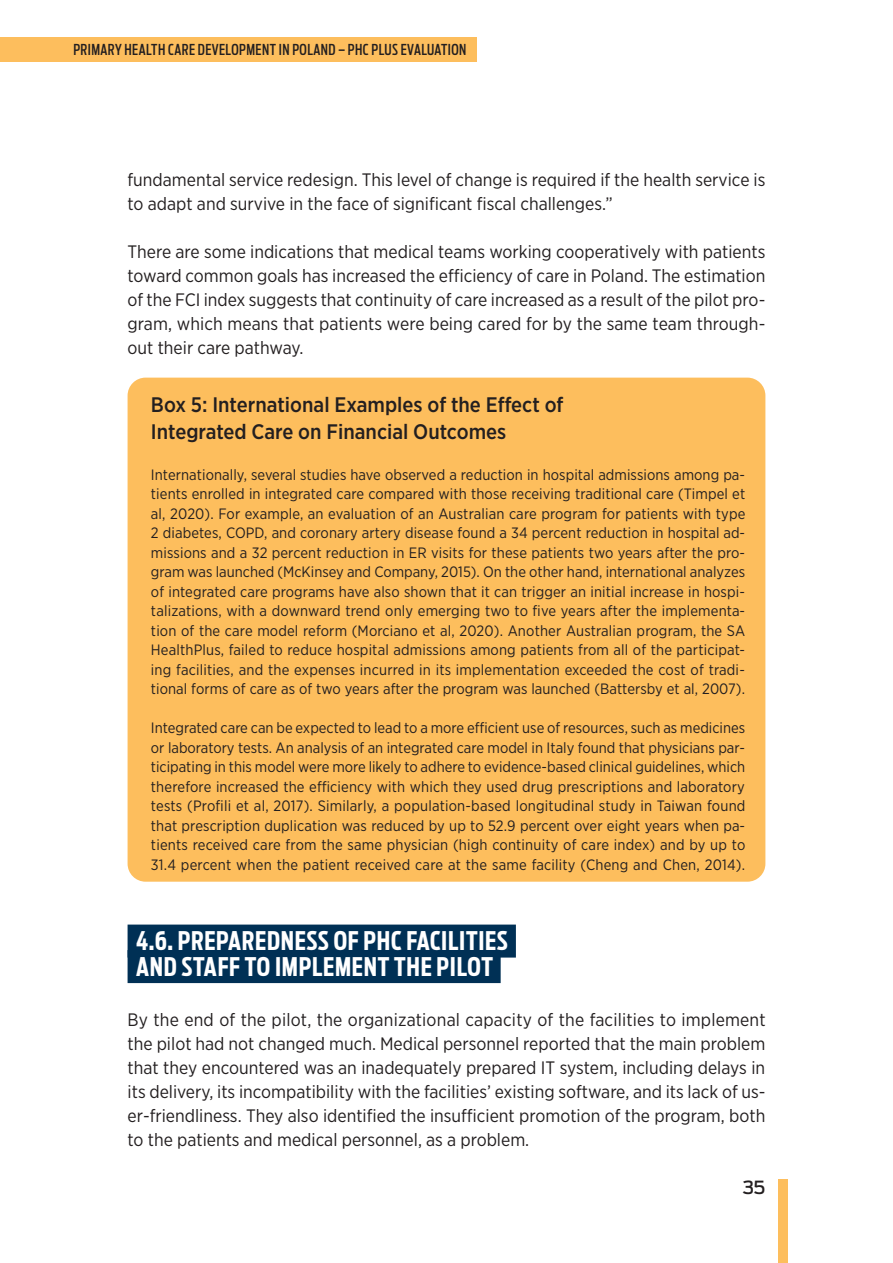
<style>
.page{position:relative;width:893px;height:1263px;background:#fff}
.page>*{position:absolute;margin:0;border:0;box-sizing:border-box;transform-origin:0 0}
.TYTUŁ_MAŁY{font:700 25.5px "Antenna Extra Cond";letter-spacing:.03em;color:#fff}
._01_BODY_TEXT{font:500 21px/27px "Gotham Narrow";color:#231f20}
._01_TEXT_AKAPIT{font:18px/24px "Gotham Narrow";color:#231f20;text-align:justify}
.t1{font:18px "Antenna Md";color:#231f20}
._01_BODY_TEXT-2{font:15px/19.5px "Gotham Narrow";letter-spacing:.005em;color:#231f20;text-align:justify}
.t2{font:500 15px "Antenna Extra Cond";letter-spacing:.03em;color:#231f20}
</style>
<div class="page">
<div style="left:0;top:37px;width:476px;height:25px;background:#fdbe5d"></div>
<div style="left:778px;top:1179px;width:10px;height:84px;background:#fdbe5d"></div>
<div style="left:128px;top:378px;width:637px;height:504px;background:#fdbe5d;border-radius:18px"></div>
<div style="left:128px;top:924px;width:388px;height:33px;background:#003055"></div>
<div style="left:128px;top:950px;width:373px;height:33px;background:#003055"></div>
<p class="t2" style="left:73px;top:40px;width:394px">PRIMARY HEALTH CARE DEVELOPMENT IN POLAND – PHC PLUS EVALUATION</p>
<p class="_01_TEXT_AKAPIT" style="left:128px;top:167px;width:639px">fundamental service redesign. This level of change is required if the health service is to adapt and survive in the face of significant fiscal challenges.”</p>
<p class="_01_TEXT_AKAPIT" style="left:128px;top:239px;width:639px">There are some indications that medical teams working cooperatively with patients toward common goals has increased the efficiency of care in Poland. The estimation of the FCI index suggests that continuity of care increased as a result of the pilot pro&shy;gram, which means that patients were being cared for by the same team through&shy;out their care pathway.</p>
<p class="_01_BODY_TEXT" style="left:151px;top:391px;width:414px">Box 5: International Examples of the Effect of<br>Integrated Care on Financial Outcomes</p>
<p class="_01_BODY_TEXT-2" style="left:151px;top:464px;width:596px">Internationally, several studies have observed a reduction in hospital admissions among pa&shy;tients enrolled in integrated care compared with those receiving traditional care (Timpel et al, 2020). For example, an evaluation of an Australian care program for patients with type 2 diabetes, COPD, and coronary artery disease found a 34 percent reduction in hospital ad&shy;missions and a 32 percent reduction in ER visits for these patients two years after the pro&shy;gram was launched (McKinsey and Company, 2015). On the other hand, international analyzes of integrated care programs have also shown that it can trigger an initial increase in hospi&shy;talizations, with a downward trend only emerging two to five years after the implementa&shy;tion of the care model reform (Morciano et al, 2020). Another Australian program, the SA HealthPlus, failed to reduce hospital admissions among patients from all of the participat&shy;ing facilities, and the expenses incurred in its implementation exceeded the cost of tradi&shy;tional forms of care as of two years after the program was launched (Battersby et al, 2007).</p>
<p class="_01_BODY_TEXT-2" style="left:151px;top:718px;width:596px">Integrated care can be expected to lead to a more efficient use of resources, such as medicines or laboratory tests. An analysis of an integrated care model in Italy found that physicians par&shy;ticipating in this model were more likely to adhere to evidence-based clinical guidelines, which therefore increased the efficiency with which they used drug prescriptions and laboratory tests (Profili et al, 2017). Similarly, a population-based longitudinal study in Taiwan found that prescription duplication was reduced by up to 52.9 percent over eight years when pa&shy;tients received care from the same physician (high continuity of care index) and by up to 31.4 percent when the patient received care at the same facility (Cheng and Chen, 2014).</p>
<p class="TYTUŁ_MAŁY" style="left:136px;top:924px;width:374px">4.6. PREPAREDNESS OF PHC FACILITIES</p>
<p class="TYTUŁ_MAŁY" style="left:136px;top:950px;width:358px">AND STAFF TO IMPLEMENT THE PILOT</p>
<p class="_01_TEXT_AKAPIT" style="left:128px;top:1007px;width:640px">By the end of the pilot, the organizational capacity of the facilities to implement the pilot had not changed much. Medical personnel reported that the main problem that they encountered was an inadequately prepared IT system, including delays in its delivery, its incompatibility with the facilities’ existing software, and its lack of us&shy;er-friendliness. They also identified the insufficient promotion of the program, both to the patients and medical personnel, as a problem.</p>
<p class="t1" style="left:743px;top:1176px;width:24px">35</p>
</div>
